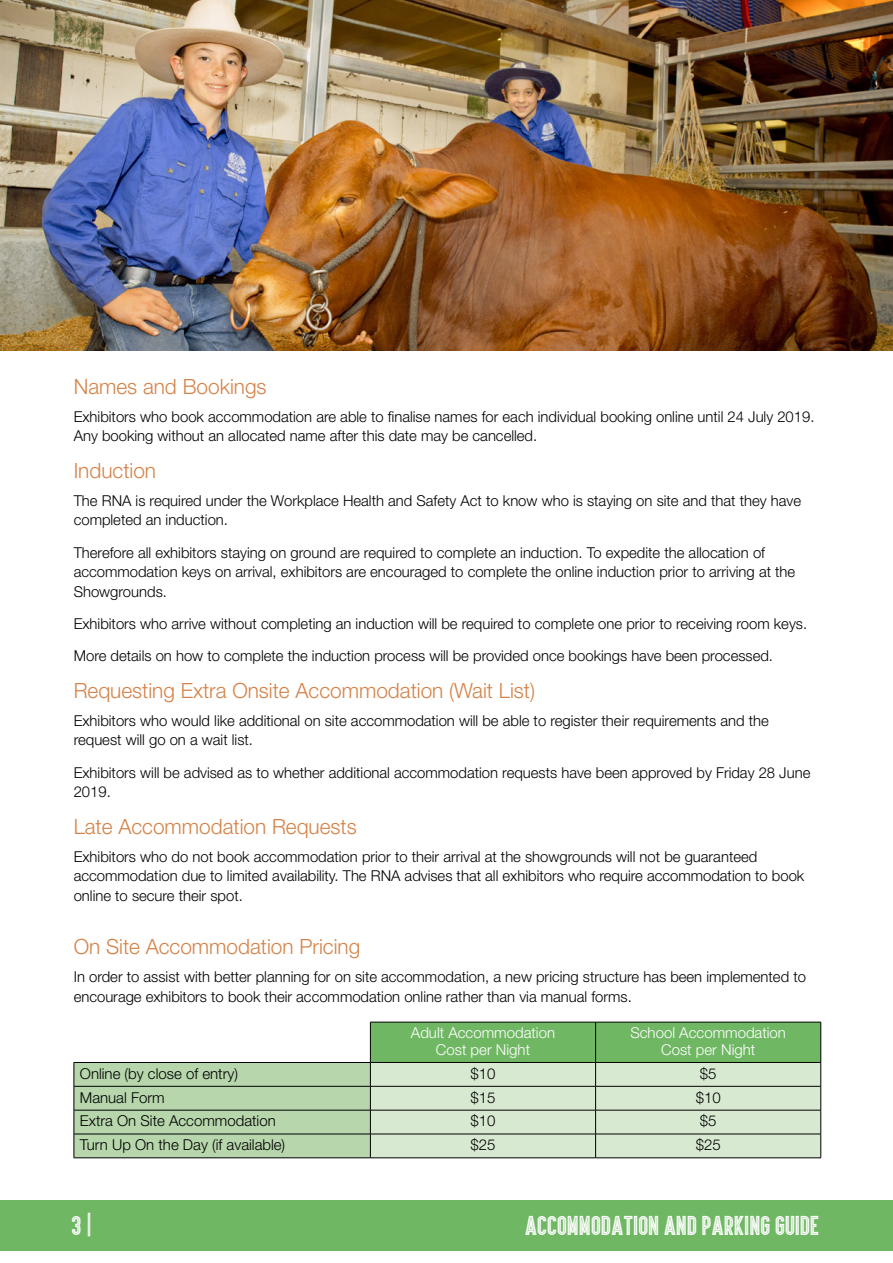
<style>
.page{position:relative;width:893px;height:1263px;background:#fff}
.page>*{position:absolute;margin:0;border:0;box-sizing:border-box;transform-origin:0 0}
.t1{font:22.5px "Ariq";color:#fff}
.t2{font:300 21px "Helvetica Neue";color:#d58246}
.t3{font:300 15px/19.5px "Helvetica Neue";color:#000}
.t4{font:300 15px "Helvetica Neue";color:#fff}
</style>
<div class="page">
<div style="left:0;top:1200px;width:893px;height:51px;background:#70b764"></div>
<svg style="left:74px;top:1022px;width:747px;height:135px;background:#b9d5b2"></svg>
<hr style="left:74px;top:1157px;width:296px;height:1px;background:#000">
<hr style="left:370px;top:1157px;width:226px;height:1px;background:#000">
<hr style="left:596px;top:1157px;width:225px;height:1px;background:#000">
<img style="left:0;top:0;width:893px;height:351px">
<p class="t2" style="left:74px;top:373px;width:194px">Names and Bookings</p>
<p class="t3" style="left:74px;top:406px;width:742px">Exhibitors who book accommodation are able to finalise names for each individual booking online until 24 July 2019.<br>Any booking without an allocated name after this date may be cancelled.</p>
<p class="t2" style="left:74px;top:457px;width:84px">Induction</p>
<p class="t3" style="left:74px;top:490px;width:729px">The RNA is required under the Workplace Health and Safety Act to know who is staying on site and that they have completed an induction.</p>
<p class="t3" style="left:74px;top:542px;width:723px">Therefore all exhibitors staying on ground are required to complete an induction. To expedite the allocation of accommodation keys on arrival, exhibitors are encouraged to complete the online induction prior to arriving at the<br>Showgrounds.</p>
<p class="t3" style="left:74px;top:613px;width:735px">Exhibitors who arrive without completing an induction will be required to complete one prior to receiving room keys.</p>
<p class="t3" style="left:74px;top:646px;width:701px">More details on how to complete the induction process will be provided once bookings have been processed.</p>
<p class="t2" style="left:74px;top:677px;width:463px">Requesting Extra Onsite Accommodation (Wait List)</p>
<p class="t3" style="left:74px;top:710px;width:697px">Exhibitors who would like additional on site accommodation will be able to register their requirements and the request will go on a wait list.</p>
<p class="t3" style="left:74px;top:762px;width:738px">Exhibitors will be advised as to whether additional accommodation requests have been approved by Friday 28 June<br>2019.</p>
<p class="t2" style="left:74px;top:813px;width:285px">Late Accommodation Requests</p>
<p class="t3" style="left:74px;top:846px;width:732px">Exhibitors who do not book accommodation prior to their arrival at the showgrounds will not be guaranteed accommodation due to limited availability. The RNA advises that all exhibitors who require accommodation to book online to secure their spot.</p>
<p class="t2" style="left:74px;top:934px;width:288px">On Site Accommodation Pricing</p>
<p class="t3" style="left:74px;top:967px;width:734px">In order to assist with better planning for on site accommodation, a new pricing structure has been implemented to encourage exhibitors to book their accommodation online rather than via manual forms.</p>
<p class="t4" style="left:411px;top:1024px;width:146px">Adult Accommodation</p>
<p class="t4" style="left:436px;top:1040px;width:96px">Cost per Night</p>
<p class="t4" style="left:630px;top:1024px;width:157px">School Accommodation</p>
<p class="t4" style="left:661px;top:1040px;width:96px">Cost per Night</p>
<p class="t3" style="left:80px;top:1063px;width:160px">Online (by close of entry)</p>
<p class="t3" style="left:470px;top:1063px;width:27px">$10</p>
<p class="t3" style="left:700px;top:1063px;width:18px">$5</p>
<p class="t3" style="left:80px;top:1087px;width:86px">Manual Form</p>
<p class="t3" style="left:470px;top:1087px;width:27px">$15</p>
<p class="t3" style="left:696px;top:1087px;width:27px">$10</p>
<p class="t3" style="left:80px;top:1111px;width:197px">Extra On Site Accommodation</p>
<p class="t3" style="left:470px;top:1111px;width:27px">$10</p>
<p class="t3" style="left:700px;top:1111px;width:18px">$5</p>
<p class="t3" style="left:80px;top:1135px;width:207px">Turn Up On the Day (if available)</p>
<p class="t3" style="left:470px;top:1135px;width:27px">$25</p>
<p class="t3" style="left:696px;top:1135px;width:27px">$25</p>
<h1 class="t1" style="left:72px;top:1213px;width:24px">3 |</h1>
<h1 class="t1" style="left:525px;top:1213px;width:296px">ACCOMMODATION AND PARKING GUIDE</h1>
</div>
